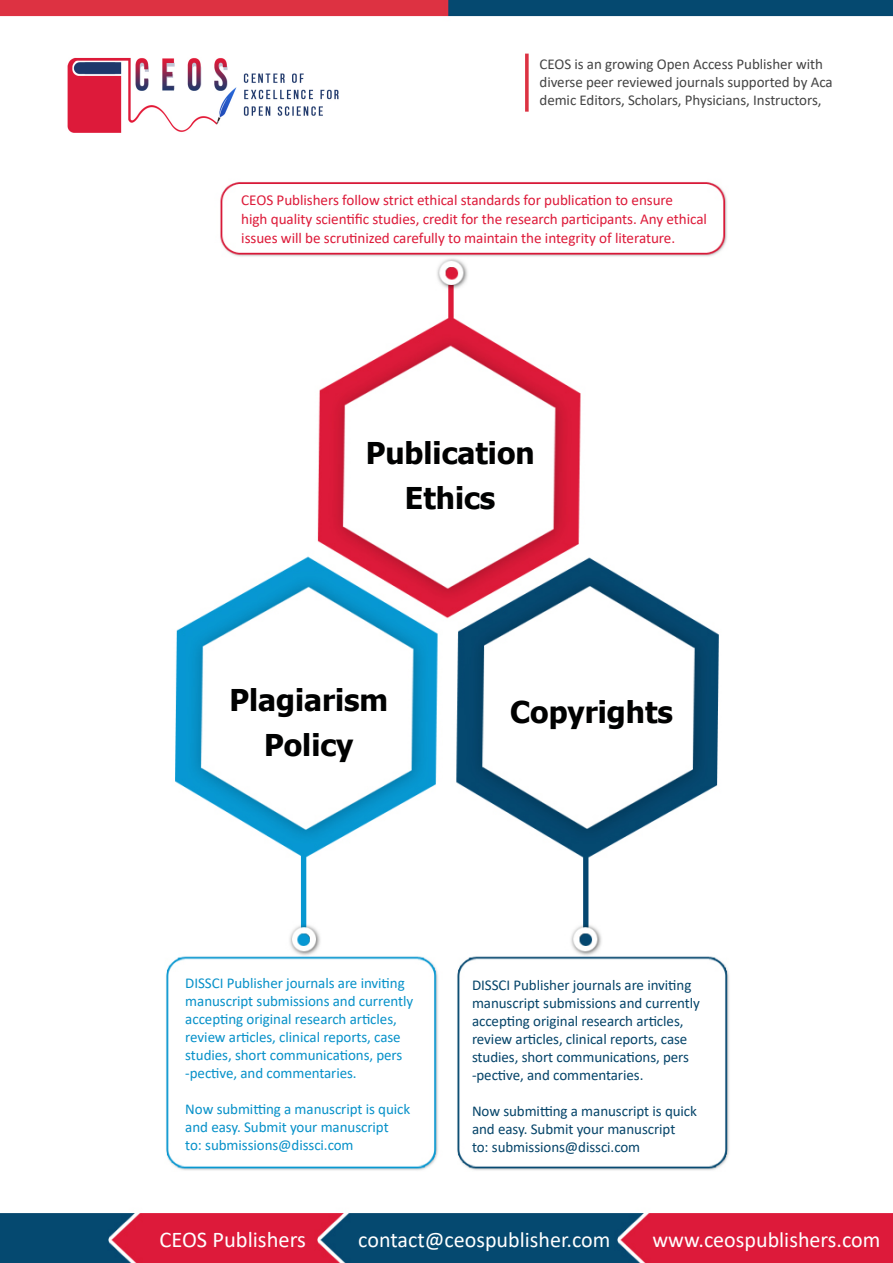
<style>
.page{position:relative;width:893px;height:1263px;background:#fff}
.page>*{position:absolute;margin:0;border:0;box-sizing:border-box;transform-origin:0 0}
.t1{font:700 30px/45px "Tahoma";color:#000101;text-align:center}
.t2{font:22.5px "Calibri";color:#fff}
.t3{font:22.05px "Calibri";color:#fff}
.t4{font:15.15px/18.8px "Calibri";letter-spacing:-.005em;color:#dd1a39}
.t5{font:15px/18px "Calibri";letter-spacing:-.005em;color:#0791c9}
.t6{font:15px/18px "Calibri";letter-spacing:-.005em;color:#054469}
.t7{font:15px/18px "Calibri";letter-spacing:-.005em;color:#444}
</style>
<div class="page">
<img style="left:0;top:0;width:893px;height:1263px">
<img style="left:52px;top:41px;width:298px;height:101px">
<p class="t7" style="left:540px;top:55px;width:295px">CEOS is an growing Open Access Publisher with diverse peer reviewed journals supported by Aca demic Editors, Scholars, Physicians, Instructors,</p>
<p class="t4" style="left:241px;top:190px;width:467px">CEOS Publishers follow strict ethical standards for publication to ensure<br>high quality scientific studies, credit for the research participants. Any ethical issues will be scrutinized carefully to maintain the integrity of literature.</p>
<h1 class="t1" style="left:366px;top:432px;width:171px">Publication<br>Ethics</h1>
<h1 class="t1" style="left:229px;top:678px;width:160px">Plagiarism<br>Policy</h1>
<h1 class="t1" style="left:510px;top:691px;width:164px">Copyrights</h1>
<p class="t5" style="left:185px;top:973px;width:229px">DISSCI Publisher journals are inviting manuscript submissions and currently accepting original research articles, review articles, clinical reports, case studies, short communications, pers -pective, and commentaries.</p>
<p class="t5" style="left:185px;top:1099px;width:227px">Now submitting a manuscript is quick and easy. Submit your manuscript<br>to: submissions@dissci.com</p>
<p class="t6" style="left:472px;top:976px;width:229px">DISSCI Publisher journals are inviting manuscript submissions and currently accepting original research articles, review articles, clinical reports, case studies, short communications, pers -pective, and commentaries.</p>
<p class="t6" style="left:472px;top:1102px;width:227px">Now submitting a manuscript is quick and easy. Submit your manuscript<br>to: submissions@dissci.com</p>
<h2 class="t2" style="left:159px;top:1224px;width:148px">CEOS Publishers</h2>
<h3 class="t3" style="left:358px;top:1224px;width:254px">contact@ceospublisher.com</h3>
<h3 class="t3" style="left:652px;top:1224px;width:230px">www.ceospublishers.com</h3>
</div>
